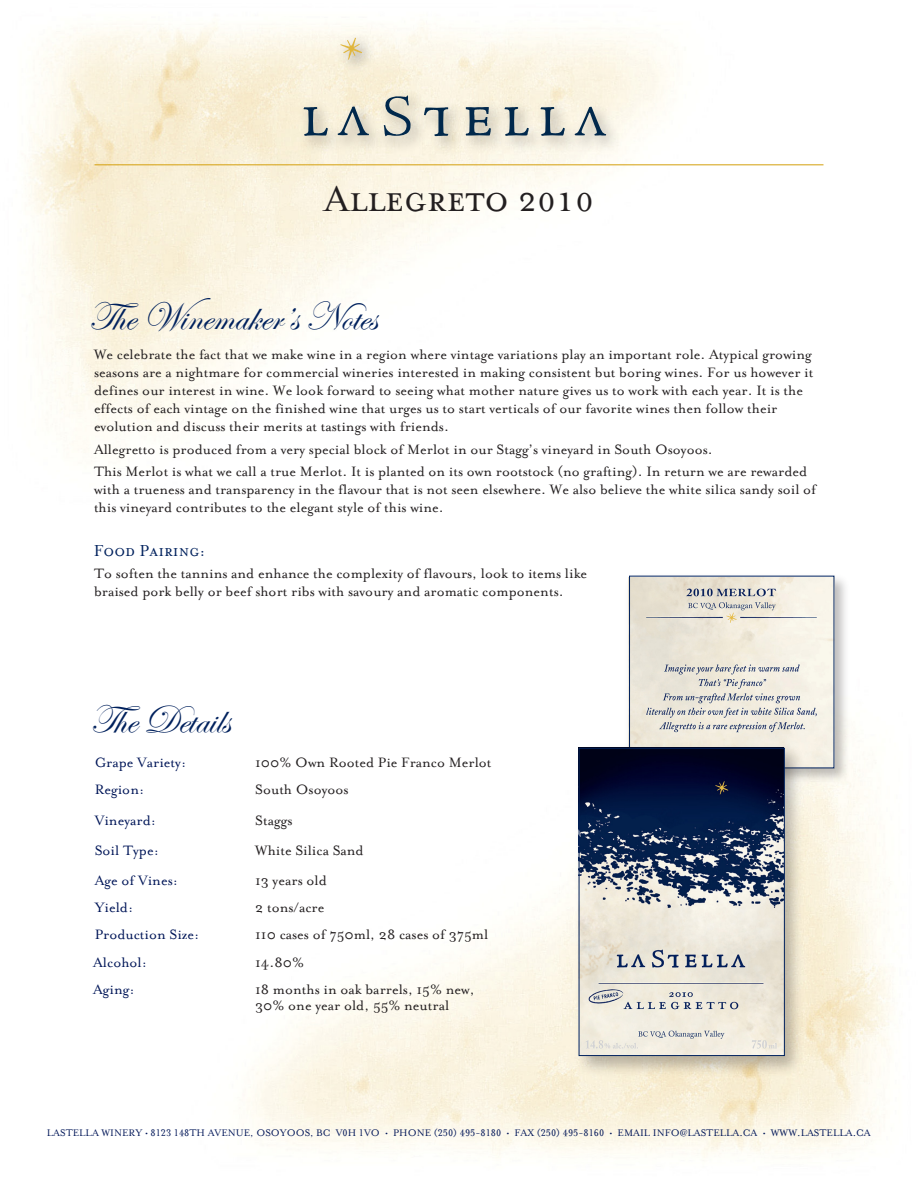
<style>
.page{position:relative;width:918px;height:1188px;background:#fff}
.page>*{position:absolute;margin:0;border:0;box-sizing:border-box;transform-origin:0 0}
.t1{font:40.5px "Edwardian Script ITC";color:#00215d}
.t2{font:40.5px "Mrs Eaves Small Caps";color:#231f20}
.t3{font:18px "Mrs Eaves Small Caps";color:#00215d}
.t4{font:15.75px/18px "Mrs Eaves Roman";color:#231f20}
.t5{font:15.75px/27.2px "Mrs Eaves Roman";color:#011658}
.t6{font:11.1px "Mrs Eaves Petite Caps";color:#011658}
.s1{font-family:"Mrs Eaves Roman"}
</style>
<div class="page">
<img style="left:27px;top:22px;width:866px;height:1139px">
<hr style="left:94px;top:164px;width:730px;height:1px;background:#d49f0c">
<img style="left:293px;top:26px;width:336px;height:133px">
<svg style="left:505px;top:107px;width:24px;height:29px"></svg>
<svg style="left:466px;top:107px;width:25px;height:29px"></svg>
<svg style="left:575px;top:107px;width:31px;height:29px"></svg>
<svg style="left:541px;top:107px;width:24px;height:29px"></svg>
<svg style="left:304px;top:107px;width:24px;height:29px"></svg>
<svg style="left:338px;top:106px;width:31px;height:29px"></svg>
<svg style="left:424px;top:107px;width:24px;height:29px"></svg>
<svg style="left:384px;top:95px;width:27px;height:41px"></svg>
<svg style="left:340px;top:38px;width:22px;height:22px"></svg>
<img style="left:622px;top:571px;width:232px;height:217px">
<img style="left:631px;top:578px;width:201px;height:188px">
<img style="left:570px;top:738px;width:239px;height:344px">
<img style="left:578px;top:747px;width:206px;height:308px">
<div style="left:579px;top:748px;width:206px;height:308px;border:1px solid #00215d"></div>
<h1 class="t2" style="left:324px;top:178px;width:271px">Allegreto 2010</h1>
<h1 class="t1" style="left:89px;top:295px;width:290px">The Winemaker’s Notes</h1>
<p class="t4" style="left:94px;top:346px;width:721px">We celebrate the fact that we make wine in a region where vintage variations play an important role. Atypical growing seasons are a nightmare for commercial wineries interested in making consistent but boring wines. For us however it defines our interest in wine. We look forward to seeing what mother nature gives us to work with each year. It is the effects of each vintage on the finished wine that urges us to start verticals of our favorite wines then follow their evolution and discuss their merits at tastings with friends.</p>
<p class="t4" style="left:94px;top:438px;width:715px;line-height:22.5px">Allegretto is produced from a very special block of Merlot in our Stagg’s vineyard in South Osoyoos.<br>This Merlot is what we call a true Merlot. It is planted on its own rootstock (no grafting). In return we are rewarded</p>
<p class="t4" style="left:94px;top:481px;width:724px">with a trueness and transparency in the flavour that is not seen elsewhere. We also believe the white silica sandy soil of this vineyard contributes to the elegant style of this wine.</p>
<p class="t3" style="left:94px;top:541px;width:113px">Food Pairing:</p>
<p class="t4" style="left:94px;top:565px;width:495px">To soften the tannins and enhance the complexity of flavours, look to items like braised pork belly or beef short ribs with savoury and aromatic components.</p>
<h1 class="t1" style="left:90px;top:697px;width:141px">The Details</h1>
<p class="t5" style="left:95px;top:749px;width:93px">Grape Variety:<br>Region:</p>
<p class="t5" style="left:95px;top:805px;width:85px;line-height:30px">Vineyard:<br>Soil Type:<br>Age of Vines:</p>
<p class="t5" style="left:93px;top:894px;width:108px">Yield:<br>Production Size:<br>Alcohol:<br>Aging:</p>
<p class="t4" style="left:255px;top:749px;width:238px;line-height:26.8px">100% Own Rooted Pie Franco Merlot<br>South Osoyoos</p>
<p class="t4" style="left:255px;top:805px;width:110px;line-height:30px">Staggs<br>White Silica Sand<br>13 years old</p>
<p class="t4" style="left:255px;top:894px;width:235px;line-height:27.2px">2 tons/acre<br>110 cases of 750ml, 28 cases of 375ml<br>14.80%<br>18 months in oak barrels, 15% new,</p>
<p class="t4" style="left:255px;top:997px;width:195px">30% one year old, 55% neutral</p>
<p class="t6" style="left:47px;top:1127px;width:825px">LASTELLA WINERY <span class="s1">•</span> 8123 148TH AVENUE, OSOYOOS, BC V0H 1VO <span class="s1">•</span> PHONE (250) 495-8180 <span class="s1">•</span> FAX (250) 495-8160 <span class="s1">•</span> EMAIL INFO@LASTELLA.CA <span class="s1">•</span> WWW.LASTELLA.CA</p>
</div>
